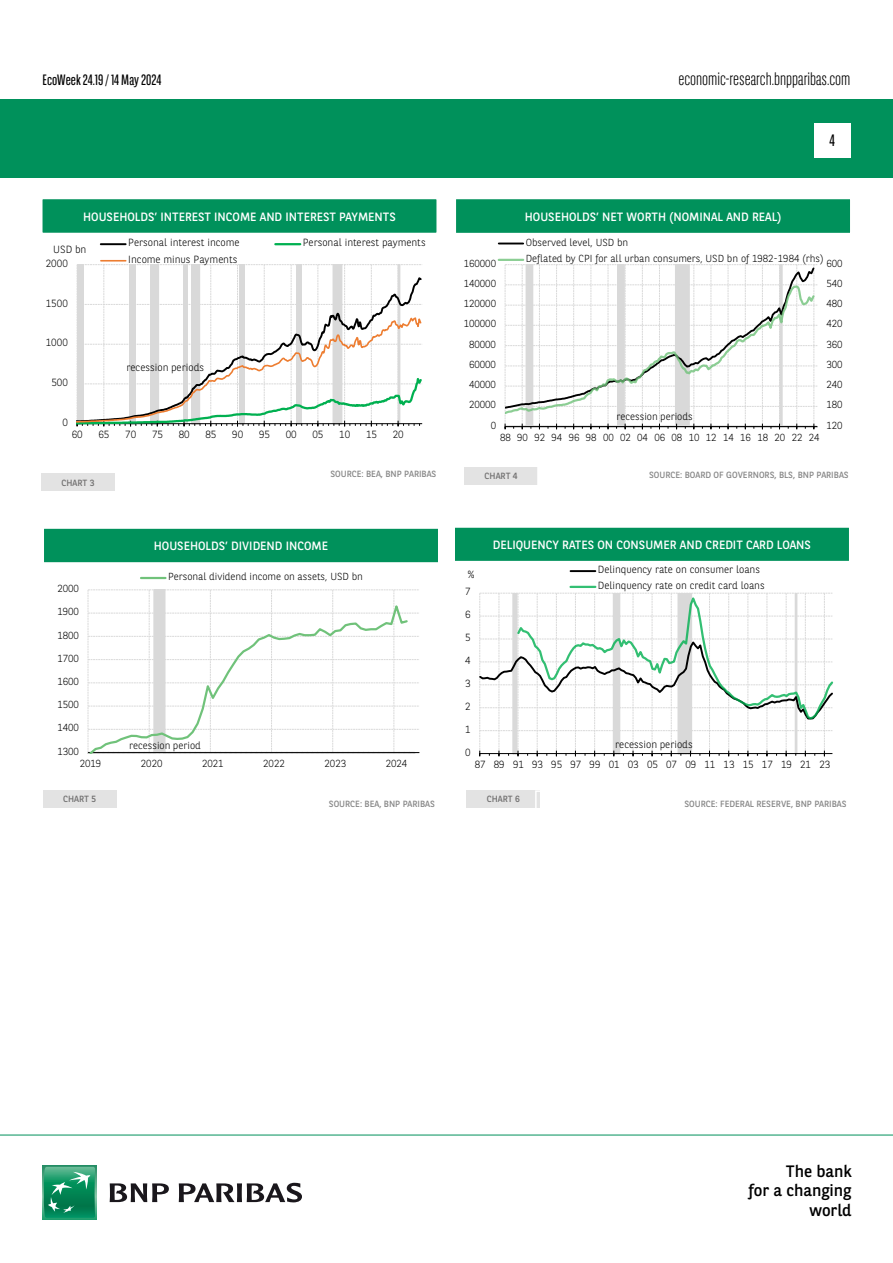
<style>
.page{position:relative;width:893px;height:1263px;background:#fff}
.page>*{position:absolute;margin:0;border:0;box-sizing:border-box;transform-origin:0 0}
.t1{font:300 18px "BNPP Sans Condensed";color:#000}
.t2{font:16.5px/19.8px "BNPP Sans";color:#000;text-align:right}
.t3{font:16.5px "BNPP Sans Condensed";color:#000}
.t4{font:15px "BNPP Sans Condensed";color:#000}
.t5{font:12px "BNPP Sans";color:#fff}
.t6{font:300 10.35px/15.8px "BNPP Sans";letter-spacing:-.005em;color:#000}
.t7{font:300 10.2px/16.2px "BNPP Sans";letter-spacing:-.005em;color:#000}
.t8{font:9px "BNPP Sans";color:#878787}
.t9{font:9px "BNPP Sans";color:#706f6f}
</style>
<div class="page">
<div style="left:1px;top:99px;width:892px;height:78px;background:#00915b"></div>
<svg style="left:43px;top:1166px;width:53px;height:53px"></svg>
<svg style="left:44px;top:1167px;width:51px;height:51px;background:#26996e"></svg>
<svg style="left:110px;top:1183px;width:59px;height:19px"></svg>
<svg style="left:179px;top:1183px;width:123px;height:19px"></svg>
<hr style="left:0;top:1135px;width:893px;height:1px;background:#00915b">
<div style="left:814px;top:123px;width:36px;height:34px;background:#fff"></div>
<svg style="left:77px;top:264px;width:346px;height:163px"></svg>
<hr style="left:101px;top:243px;width:25px;height:2px;background:#000">
<hr style="left:275px;top:243px;width:25px;height:2px;background:#00b050">
<hr style="left:101px;top:260px;width:25px;height:2px;background:#ed7d31">
<div style="left:42px;top:198px;width:395px;height:35px;background:#00915b"></div>
<div style="left:41px;top:198px;width:397px;height:36px;border:2px solid #fff"></div>
<div style="left:41px;top:473px;width:74px;height:18px;background:#e3e3e3"></div>
<svg style="left:505px;top:264px;width:312px;height:165px"></svg>
<svg style="left:499px;top:243px;width:24px;height:1px"></svg>
<hr style="left:499px;top:259px;width:24px;height:2px;background:#8dce95">
<div style="left:455px;top:198px;width:396px;height:36px;background:#00915b"></div>
<div style="left:455px;top:198px;width:396px;height:36px;border:2px solid #fff"></div>
<div style="left:464px;top:467px;width:74px;height:18px;background:#e3e3e3"></div>
<svg style="left:88px;top:590px;width:328px;height:162px"></svg>
<hr style="left:88px;top:752px;width:331px;height:1px;background:#000">
<svg style="left:88px;top:599px;width:321px;height:154px"></svg>
<hr style="left:141px;top:577px;width:24px;height:2px;background:#70c27a">
<div style="left:43px;top:528px;width:396px;height:35px;background:#00915b"></div>
<div style="left:43px;top:527px;width:396px;height:37px;border:2px solid #fff"></div>
<div style="left:43px;top:790px;width:73px;height:18px;background:#e3e3e3"></div>
<svg style="left:479px;top:593px;width:354px;height:163px"></svg>
<hr style="left:571px;top:570px;width:24px;height:2px;background:#000">
<hr style="left:571px;top:586px;width:24px;height:2px;background:#33bf73">
<div style="left:454px;top:527px;width:396px;height:35px;background:#00915b"></div>
<div style="left:453px;top:526px;width:397px;height:36px;border:2px solid #fff"></div>
<div style="left:467px;top:790px;width:73px;height:18px;background:#e3e3e3"></div>
<h3 class="t4" style="left:43px;top:70px;width:120px">EcoWeek 24.19 / 14 May 2024</h3>
<h1 class="t1" style="left:678px;top:67px;width:174px">economic-research.bnpparibas.com</h1>
<h2 class="t3" style="left:829px;top:130px;width:7px">4</h2>
<p class="t5" style="left:83px;top:208px;width:314px">HOUSEHOLDS’ INTEREST INCOME AND INTEREST PAYMENTS</p>
<p class="t5" style="left:525px;top:208px;width:258px">HOUSEHOLDS’ NET WORTH (NOMINAL AND REAL)</p>
<p class="t6" style="left:53px;top:241px;width:35px">USD bn</p>
<p class="t6" style="left:46px;top:255px;width:23px">2000</p>
<p class="t6" style="left:128px;top:234px;width:113px">Personal interest income</p>
<p class="t6" style="left:303px;top:234px;width:124px">Personal interest payments</p>
<p class="t6" style="left:128px;top:251px;width:111px">Income minus Payments</p>
<p class="t7" style="left:464px;top:254px;width:34px">160000</p>
<p class="t7" style="left:526px;top:234px;width:299px">Observed level, USD bn<br>Deflated by CPI for all urban consumers, USD bn of 1982-1984 (rhs)</p>
<p class="t7" style="left:826px;top:255px;width:18px">600</p>
<p class="t7" style="left:464px;top:275px;width:34px">140000</p>
<p class="t7" style="left:826px;top:275px;width:18px">540</p>
<p class="t6" style="left:46px;top:295px;width:23px">1500</p>
<p class="t7" style="left:464px;top:295px;width:34px">120000</p>
<p class="t7" style="left:826px;top:295px;width:18px">480</p>
<p class="t7" style="left:464px;top:315px;width:34px">100000</p>
<p class="t7" style="left:826px;top:315px;width:18px">420</p>
<p class="t6" style="left:46px;top:334px;width:23px">1000</p>
<p class="t7" style="left:469px;top:335px;width:28px">80000</p>
<p class="t7" style="left:826px;top:336px;width:18px">360</p>
<p class="t6" style="left:126px;top:359px;width:79px">recession periods</p>
<p class="t7" style="left:469px;top:356px;width:28px">60000</p>
<p class="t7" style="left:826px;top:356px;width:18px">300</p>
<p class="t6" style="left:51px;top:374px;width:18px">500</p>
<p class="t7" style="left:469px;top:376px;width:28px">40000</p>
<p class="t7" style="left:826px;top:376px;width:18px">240</p>
<p class="t7" style="left:469px;top:396px;width:28px">20000</p>
<p class="t7" style="left:826px;top:396px;width:18px">180</p>
<p class="t6" style="left:62px;top:414px;width:7px">0</p>
<p class="t7" style="left:491px;top:416px;width:7px">0</p>
<p class="t7" style="left:616px;top:407px;width:78px">recession periods</p>
<p class="t7" style="left:826px;top:416px;width:18px">120</p>
<p class="t6" style="left:72px;top:426px;width:12px">60</p>
<p class="t6" style="left:98px;top:426px;width:12px">65</p>
<p class="t6" style="left:125px;top:426px;width:12px">70</p>
<p class="t6" style="left:152px;top:426px;width:12px">75</p>
<p class="t6" style="left:179px;top:426px;width:12px">80</p>
<p class="t6" style="left:206px;top:426px;width:12px">85</p>
<p class="t6" style="left:232px;top:426px;width:12px">90</p>
<p class="t6" style="left:259px;top:426px;width:12px">95</p>
<p class="t6" style="left:286px;top:426px;width:12px">00</p>
<p class="t6" style="left:313px;top:426px;width:12px">05</p>
<p class="t6" style="left:339px;top:426px;width:12px">10</p>
<p class="t6" style="left:366px;top:426px;width:12px">15</p>
<p class="t6" style="left:393px;top:426px;width:12px">20</p>
<p class="t7" style="left:500px;top:429px;width:321px">88 90 92 94 96 98 00 02 04 06 08 10 12 14 16 18 20 22 24</p>
<p class="t9" style="left:61px;top:476px;width:35px">CHART 3</p>
<p class="t8" style="left:330px;top:468px;width:108px">SOURCE: BEA, BNP PARIBAS</p>
<p class="t8" style="left:649px;top:468px;width:201px">SOURCE: BOARD OF GOVERNORS, BLS, BNP PARIBAS</p>
<p class="t9" style="left:485px;top:470px;width:35px">CHART 4</p>
<p class="t5" style="left:154px;top:538px;width:176px">HOUSEHOLDS’ DIVIDEND INCOME</p>
<p class="t5" style="left:493px;top:536px;width:320px">DELIQUENCY RATES ON CONSUMER AND CREDIT CARD LOANS</p>
<p class="t7" style="left:57px;top:580px;width:23px">2000</p>
<p class="t7" style="left:168px;top:568px;width:196px">Personal dividend income on assets, USD bn</p>
<p class="t6" style="left:468px;top:566px;width:8px">%</p>
<p class="t6" style="left:465px;top:583px;width:7px">7</p>
<p class="t6" style="left:598px;top:561px;width:168px">Delinquency rate on consumer loans<br>Delinquency rate on credit card loans</p>
<p class="t7" style="left:57px;top:603px;width:23px">1900</p>
<p class="t6" style="left:465px;top:606px;width:7px">6</p>
<p class="t7" style="left:57px;top:626px;width:23px">1800</p>
<p class="t6" style="left:465px;top:629px;width:7px">5</p>
<p class="t7" style="left:57px;top:650px;width:23px">1700</p>
<p class="t6" style="left:465px;top:652px;width:7px">4</p>
<p class="t7" style="left:57px;top:673px;width:23px">1600</p>
<p class="t6" style="left:465px;top:675px;width:7px">3</p>
<p class="t7" style="left:57px;top:696px;width:23px">1500</p>
<p class="t6" style="left:465px;top:698px;width:7px">2</p>
<p class="t7" style="left:57px;top:719px;width:23px">1400</p>
<p class="t6" style="left:465px;top:721px;width:7px">1</p>
<p class="t7" style="left:57px;top:743px;width:23px">1300</p>
<p class="t7" style="left:129px;top:737px;width:73px">recession period</p>
<p class="t6" style="left:465px;top:744px;width:7px">0</p>
<p class="t6" style="left:615px;top:736px;width:79px">recession periods</p>
<p class="t7" style="left:80px;top:755px;width:23px">2019</p>
<p class="t7" style="left:141px;top:755px;width:23px">2020</p>
<p class="t7" style="left:202px;top:755px;width:23px">2021</p>
<p class="t7" style="left:263px;top:755px;width:23px">2022</p>
<p class="t7" style="left:324px;top:755px;width:23px">2023</p>
<p class="t7" style="left:386px;top:755px;width:23px">2024</p>
<p class="t6" style="left:475px;top:756px;width:357px">87 89 91 93 95 97 99 01 03 05 07 09 11 13 15 17 19 21 23</p>
<p class="t9" style="left:63px;top:793px;width:35px">CHART 5</p>
<p class="t9" style="left:487px;top:793px;width:35px">CHART 6</p>
<p class="t8" style="left:329px;top:797px;width:108px">SOURCE: BEA, BNP PARIBAS</p>
<p class="t8" style="left:684px;top:798px;width:164px">SOURCE: FEDERAL RESERVE, BNP PARIBAS</p>
<h2 class="t2" style="left:748px;top:1160px;width:104px">The bank<br>for a changing world</h2>
</div>
